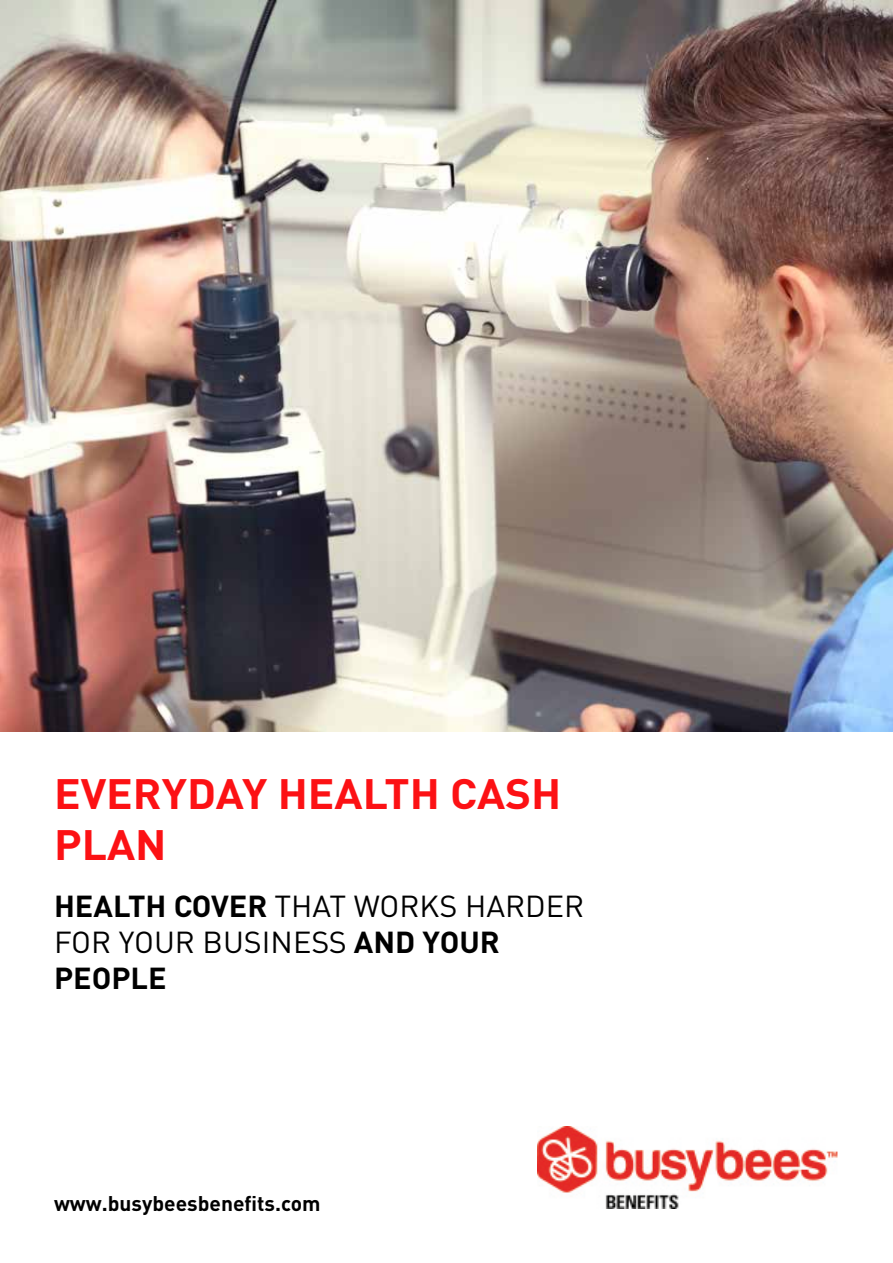
<style>
.page{position:relative;width:893px;height:1263px;background:#fff}
.page>*{position:absolute;margin:0;border:0;box-sizing:border-box;transform-origin:0 0}
.t1{font:700 42px/50.4px "DIN Pro";color:#fc1114;scale:1.05 1}
.t2{font:30px/36px "DIN Pro";color:#000}
.t3{font:700 21px "DIN Pro";color:#000}
.s1{font-weight:700}
</style>
<div class="page">
<img style="left:0;top:0;width:893px;height:732px">
<img style="left:537px;top:1126px;width:301px;height:83px">
<h1 class="t1" style="left:54px;top:767px;width:485px">EVERYDAY HEALTH CASH<br>PLAN</h1>
<p class="t2" style="left:54px;top:887px;width:532px"><span class="s1">HEALTH COVER</span> THAT WORKS HARDER<br>FOR YOUR BUSINESS <span class="s1">AND YOUR<br>PEOPLE</span></p>
<p class="t3" style="left:54px;top:1189px;width:268px">www.busybeesbenefits.com</p>
</div>
